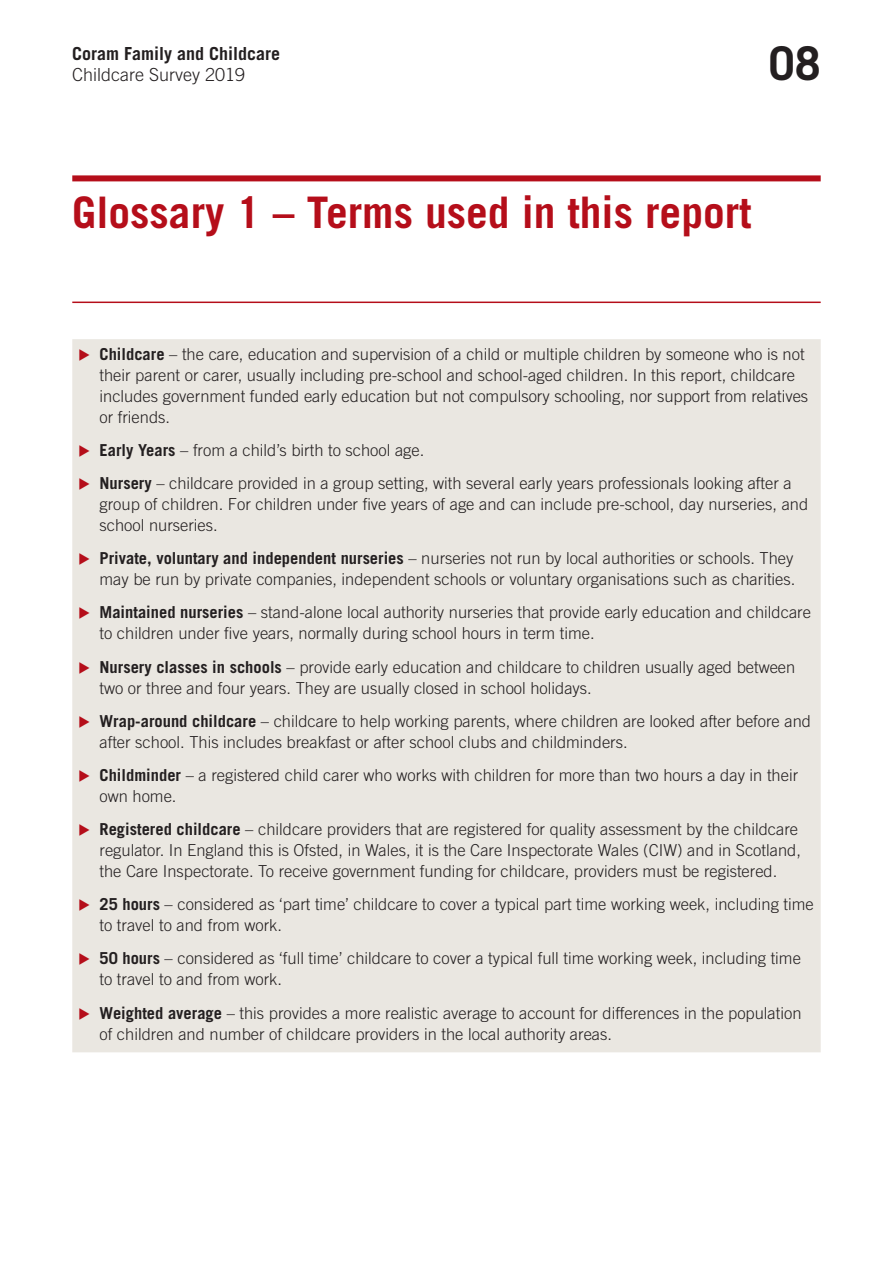
<style>
.page{position:relative;width:893px;height:1263px;background:#fff}
.page>*{position:absolute;margin:0;border:0;box-sizing:border-box;transform-origin:0 0}
.t1{font:700 46.5px "Trade Gothic LT Std";color:#231f20}
.Main_Headings{font:700 43.5px "Trade Gothic LT Std";color:#b50e1a}
.t2{font:700 18px "Trade Gothic LT Std";color:#231f20}
.t3{font:300 18px "Trade Gothic LT Std";color:#231f20}
.t4{font:300 16.5px/21px "Trade Gothic LT Std";color:#231f20}
.s1{font-family:"Sharp Sans No 1";font-weight:400;font-size:13.5px;color:#b50e1a}
.s2{font-weight:700}
</style>
<div class="page">
<div style="left:72px;top:175px;width:749px;height:6px;background:#b50e1a"></div>
<hr style="left:72px;top:302px;width:749px;height:1px;background:#b50e1a">
<div style="left:72px;top:339px;width:749px;height:713px;background:#eae7e1"></div>
<p class="t2" style="left:72px;top:42px;width:210px">Coram Family and Childcare</p>
<p class="t3" style="left:72px;top:64px;width:175px">Childcare Survey 2019</p>
<h1 class="t1" style="left:769px;top:35px;width:53px">08</h1>
<p class="Main_Headings" style="left:72px;top:186px;width:681px">Glossary 1 – Terms used in this report</p>
<p class="t4" style="left:100px;top:343px;width:710px;text-indent:-21px"><span class="s1">►</span> <span class="s2">Childcare</span> – the care, education and supervision of a child or multiple children by someone who is not their parent or carer, usually including pre-school and school-aged children. In this report, childcare includes government funded early education but not compulsory schooling, nor support from relatives or friends.</p>
<p class="t4" style="left:78px;top:439px;width:348px"><span class="s1">►</span> <span class="s2">Early Years</span> – from a child’s birth to school age.</p>
<p class="t4" style="left:100px;top:472px;width:710px;text-indent:-21px"><span class="s1">►</span> <span class="s2">Nursery</span> – childcare provided in a group setting, with several early years professionals looking after a group of children. For children under five years of age and can include pre-school, day nurseries, and school nurseries.</p>
<p class="t4" style="left:78px;top:548px;width:719px;text-align:right"><span class="s1">►</span> <span class="s2">Private, voluntary and independent nurseries</span> – nurseries not run by local authorities or schools. They may be run by private companies, independent schools or voluntary organisations such as charities.</p>
<p class="t4" style="left:100px;top:602px;width:713px;text-indent:-21px"><span class="s1">►</span> <span class="s2">Maintained nurseries</span> – stand-alone local authority nurseries that provide early education and childcare to children under five years, normally during school hours in term time.</p>
<p class="t4" style="left:100px;top:656px;width:697px;text-indent:-21px"><span class="s1">►</span> <span class="s2">Nursery classes in schools</span> – provide early education and childcare to children usually aged between two or three and four years. They are usually closed in school holidays.</p>
<p class="t4" style="left:100px;top:710px;width:713px;text-indent:-21px"><span class="s1">►</span> <span class="s2">Wrap-around childcare</span> – childcare to help working parents, where children are looked after before and after school. This includes breakfast or after school clubs and childminders.</p>
<p class="t4" style="left:100px;top:764px;width:700px;text-indent:-21px"><span class="s1">►</span> <span class="s2">Childminder</span> – a registered child carer who works with children for more than two hours a day in their own home.</p>
<p class="t4" style="left:100px;top:818px;width:703px;text-indent:-21px"><span class="s1">►</span> <span class="s2">Registered childcare</span> – childcare providers that are registered for quality assessment by the childcare regulator. In England this is Ofsted, in Wales, it is the Care Inspectorate Wales (CIW) and in Scotland, the Care Inspectorate. To receive government funding for childcare, providers must be registered.</p>
<p class="t4" style="left:100px;top:894px;width:716px;text-indent:-21px"><span class="s1">►</span> <span class="s2">25 hours</span> – considered as ‘part time’ childcare to cover a typical part time working week, including time to travel to and from work.</p>
<p class="t4" style="left:100px;top:948px;width:703px;text-indent:-21px"><span class="s1">►</span> <span class="s2">50 hours</span> – considered as ‘full time’ childcare to cover a typical full time working week, including time to travel to and from work.</p>
<p class="t4" style="left:100px;top:1002px;width:703px;text-indent:-21px"><span class="s1">►</span> <span class="s2">Weighted average</span> – this provides a more realistic average to account for differences in the population of children and number of childcare providers in the local authority areas.</p>
</div>
